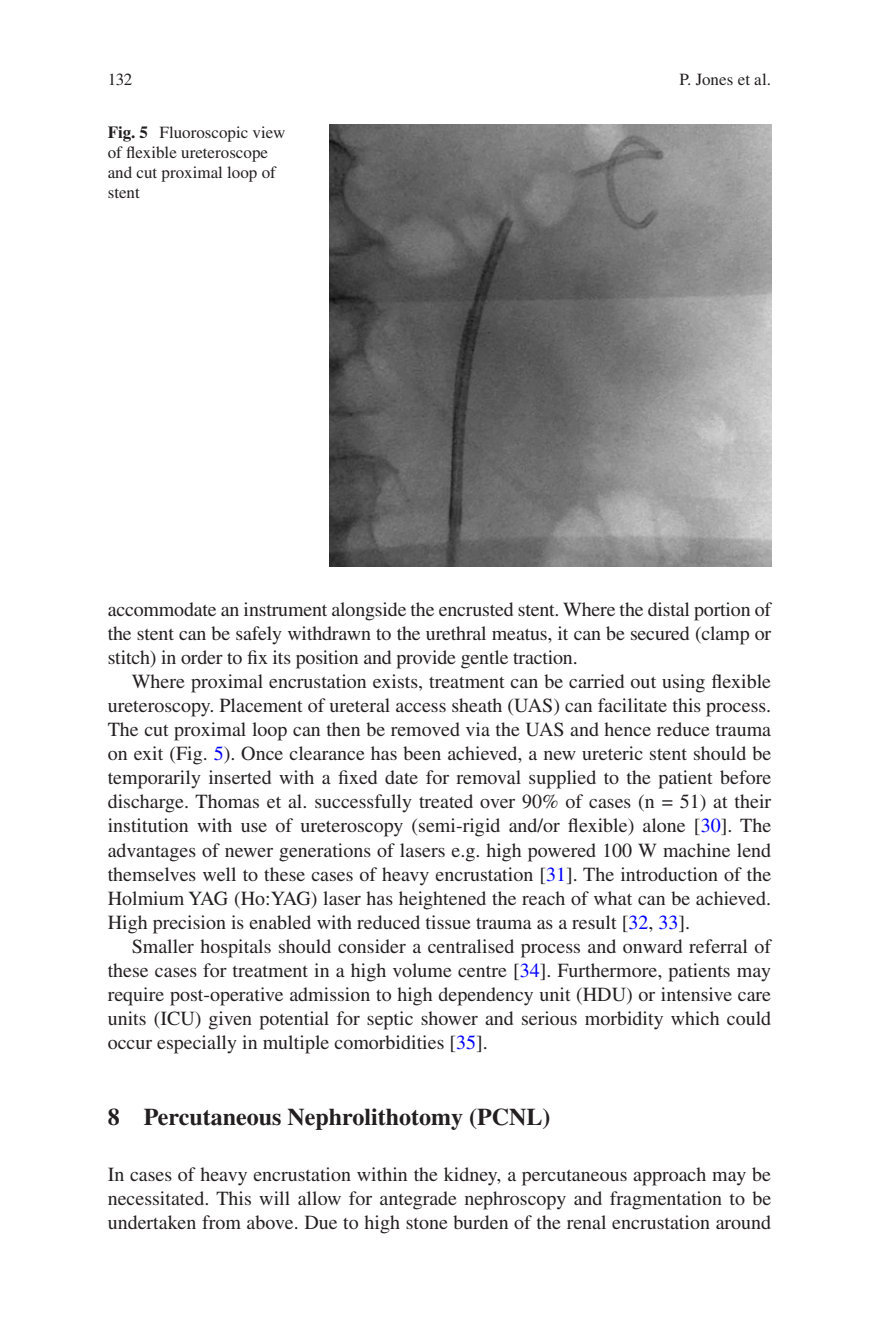
<style>
.page{position:relative;width:879px;height:1333px;background:#fff}
.page>*{position:absolute;margin:0;border:0;box-sizing:border-box;transform-origin:0 0}
._1_hd{font:700 24px "Times LT Std";color:#231f20}
.Text{font:20px/24px "Times LT Std";color:#231f20;text-align:justify}
.Text_flush{font:20px/24px "Times LT Std";color:#231f20;text-align:justify}
.t1{font:17px/20px "Times LT Std";color:#231f20}
.s1{font-weight:700}
.s2{color:#00f}
</style>
<div class="page">
<img style="left:329px;top:124px;width:442px;height:442px">
<p class="t1" style="left:108px;top:69px;width:26px">132</p>
<p class="t1" style="left:108px;top:122px;width:179px"><span class="s1">Fig. 5</span> Fluoroscopic view of flexible ureteroscope and cut proximal loop of stent</p>
<p class="t1" style="left:679px;top:69px;width:93px">P. Jones et al.</p>
<p class="Text" style="left:108px;top:597px;width:665px">accommodate an instrument alongside the encrusted stent. Where the distal portion of the stent can be safely withdrawn to the urethral meatus, it can be secured (clamp or stitch) in order to fix its position and provide gentle traction.</p>
<p class="Text" style="left:108px;top:669px;width:665px;text-indent:24px">Where proximal encrustation exists, treatment can be carried out using flexible ureteroscopy. Placement of ureteral access sheath (UAS) can facilitate this process.<br>The cut proximal loop can then be removed via the UAS and hence reduce trauma on exit (Fig. <span class="s2">5</span>). Once clearance has been achieved, a new ureteric stent should be temporarily inserted with a fixed date for removal supplied to the patient before discharge. Thomas et al. successfully treated over 90% of cases (n = 51) at their institution with use of ureteroscopy (semi-rigid and/or flexible) alone [<span class="s2">30</span>]. The advantages of newer generations of lasers e.g. high powered 100 W machine lend themselves well to these cases of heavy encrustation [<span class="s2">31</span>]. The introduction of the Holmium YAG (Ho:YAG) laser has heightened the reach of what can be achieved.<br>High precision is enabled with reduced tissue trauma as a result [<span class="s2">32</span>, <span class="s2">33</span>].</p>
<p class="Text" style="left:108px;top:933px;width:665px;text-indent:24px">Smaller hospitals should consider a centralised process and onward referral of these cases for treatment in a high volume centre [<span class="s2">34</span>]. Furthermore, patients may require post-operative admission to high dependency unit (HDU) or intensive care units (ICU) given potential for septic shower and serious morbidity which could occur especially in multiple comorbidities [<span class="s2">35</span>].</p>
<h2 class="_1_hd" style="left:108px;top:1102px;width:444px">8 Percutaneous Nephrolithotomy (PCNL)</h2>
<p class="Text_flush" style="left:108px;top:1161px;width:665px">In cases of heavy encrustation within the kidney, a percutaneous approach may be necessitated. This will allow for antegrade nephroscopy and fragmentation to be undertaken from above. Due to high stone burden of the renal encrustation around</p>
</div>
